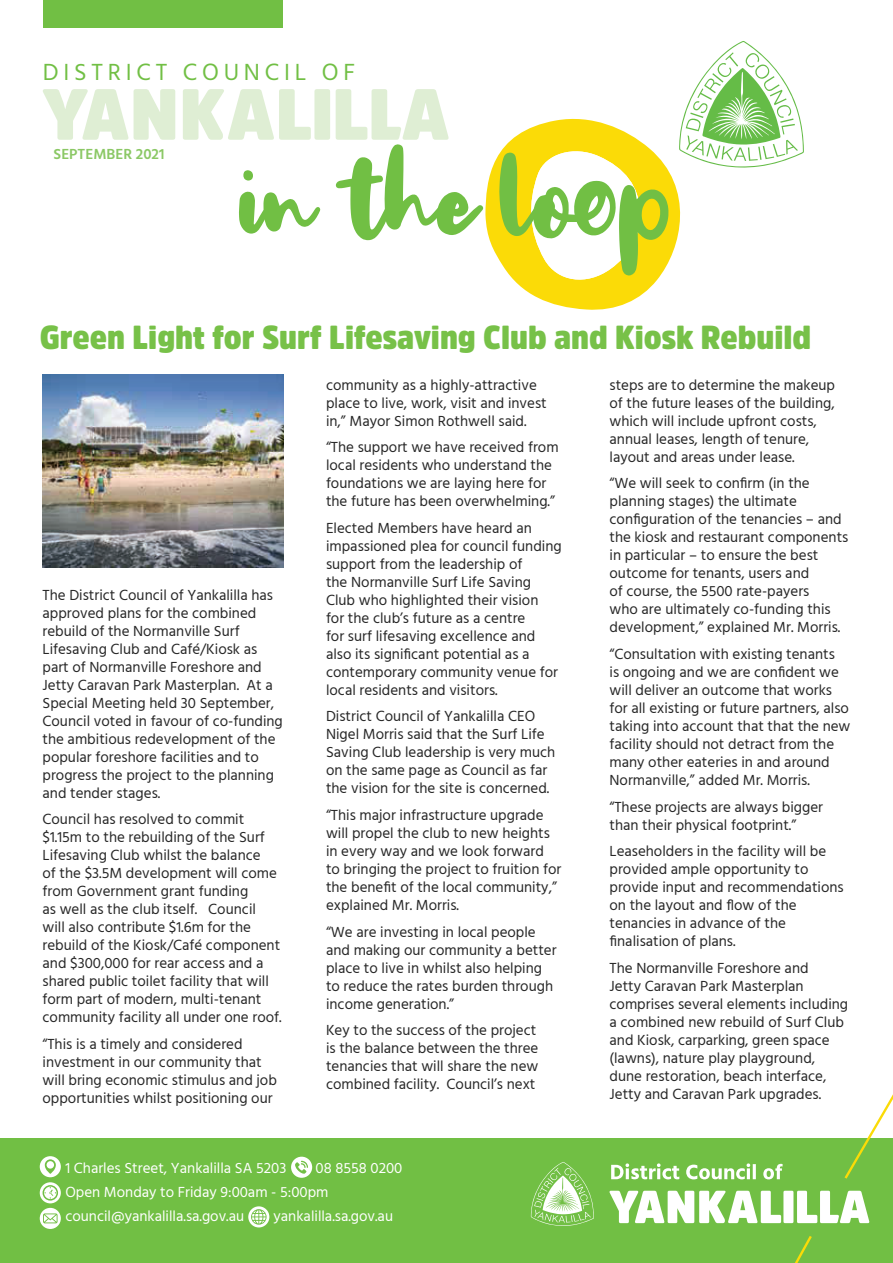
<style>
.page{position:relative;width:893px;height:1263px;background:#fff}
.page>*{position:absolute;margin:0;border:0;box-sizing:border-box;transform-origin:0 0}
.t1{font:114px "Big Snow";color:#71bf44}
.t2{font:900 33px "Amsi Pro Narw";color:#77c148}
.t3{font:24px "Hind";letter-spacing:.2em;color:#71bf44}
.t4{font:15px/18px "Hind";color:#272727}
.t5{font:15px/24px "Hind";color:#fff}
.t6{font:600 15px "Hind";color:#8bc865}
</style>
<div class="page">
<div style="left:0;top:1139px;width:893px;height:124px;background:#71bf44"></div>
<div style="left:40px;top:1156px;width:21px;height:21px;background:#fff;border-radius:50%"></div>
<svg style="left:45px;top:1159px;width:11px;height:15px"></svg>
<div style="left:291px;top:1157px;width:21px;height:21px;background:#fff;border-radius:50%"></div>
<svg style="left:295px;top:1161px;width:13px;height:13px"></svg>
<svg style="left:40px;top:1182px;width:21px;height:21px"></svg>
<svg style="left:43px;top:1185px;width:15px;height:15px"></svg>
<svg style="left:248px;top:1206px;width:21px;height:21px"></svg>
<svg style="left:251px;top:1209px;width:16px;height:16px"></svg>
<div style="left:40px;top:1208px;width:21px;height:21px;background:#fff;border-radius:50%"></div>
<svg style="left:43px;top:1213px;width:15px;height:10px"></svg>
<svg style="left:611px;top:1163px;width:172px;height:16px"></svg>
<svg style="left:842px;top:1094px;width:51px;height:85px"></svg>
<svg style="left:795px;top:1236px;width:17px;height:27px"></svg>
<svg style="left:797px;top:1191px;width:72px;height:32px"></svg>
<div style="left:783px;top:1191px;width:10px;height:32px;background:#fff;border-radius:2px"></div>
<svg style="left:609px;top:1191px;width:172px;height:32px"></svg>
<svg style="left:531px;top:1162px;width:63px;height:64px"></svg>
<div style="left:43px;top:0;width:239px;height:27px;background:#71bf44"></div>
<svg style="left:43px;top:89px;width:406px;height:51px"></svg>
<svg style="left:485px;top:41px;width:319px;height:269px"></svg>
<img style="left:43px;top:375px;width:240px;height:192px">
<h3 class="t3" style="left:43px;top:56px;width:314px">DISTRICT COUNCIL OF</h3>
<p class="t6" style="left:54px;top:145px;width:112px">SEPTEMBER 2021</p>
<h1 class="t1" style="left:239px;top:131px;width:435px">in the loop</h1>
<h2 class="t2" style="left:40px;top:315px;width:773px">Green Light for Surf Lifesaving Club and Kiosk Rebuild</h2>
<p class="t4" style="left:43px;top:586px;width:242px">The District Council of Yankalilla has approved plans for the combined rebuild of the Normanville Surf Lifesaving Club and Café/Kiosk as part of Normanville Foreshore and Jetty Caravan Park Masterplan. At a Special Meeting held 30 September, Council voted in favour of co-funding the ambitious redevelopment of the popular foreshore facilities and to progress the project to the planning and tender stages.</p>
<p class="t4" style="left:43px;top:811px;width:241px">Council has resolved to commit $1.15m to the rebuilding of the Surf Lifesaving Club whilst the balance<br>of the $3.5M development will come from Government grant funding<br>as well as the club itself. Council will also contribute $1.6m for the rebuild of the Kiosk/Café component and $300,000 for rear access and a shared public toilet facility that will form part of modern, multi-tenant community facility all under one roof.</p>
<p class="t4" style="left:43px;top:1035px;width:236px">“This is a timely and considered investment in our community that will bring economic stimulus and job opportunities whilst positioning our</p>
<p class="t4" style="left:326px;top:377px;width:222px">community as a highly-attractive place to live, work, visit and invest in,” Mayor Simon Rothwell said.</p>
<p class="t4" style="left:326px;top:439px;width:234px">“The support we have received from local residents who understand the foundations we are laying here for the future has been overwhelming.”</p>
<p class="t4" style="left:326px;top:520px;width:237px">Elected Members have heard an impassioned plea for council funding support from the leadership of<br>the Normanville Surf Life Saving Club who highlighted their vision<br>for the club’s future as a centre<br>for surf lifesaving excellence and also its significant potential as a contemporary community venue for local residents and visitors.</p>
<p class="t4" style="left:326px;top:708px;width:231px">District Council of Yankalilla CEO Nigel Morris said that the Surf Life Saving Club leadership is very much on the same page as Council as far the vision for the site is concerned.</p>
<p class="t4" style="left:326px;top:807px;width:237px">“This major infrastructure upgrade will propel the club to new heights in every way and we look forward to bringing the project to fruition for the benefit of the local community,” explained Mr. Morris.</p>
<p class="t4" style="left:326px;top:923px;width:232px">“We are investing in local people and making our community a better place to live in whilst also helping to reduce the rates burden through income generation.”</p>
<p class="t4" style="left:326px;top:1022px;width:214px">Key to the success of the project is the balance between the three tenancies that will share the new combined facility. Council’s next</p>
<p class="t5" style="left:65px;top:1157px;width:222px">1 Charles Street, Yankalilla SA 5203</p>
<p class="t5" style="left:65px;top:1157px;width:339px;text-indent:250px">08 8558 0200<br>Open Monday to Friday 9:00am - 5:00pm council@yankalilla.sa.gov.au</p>
<p class="t5" style="left:274px;top:1205px;width:121px">yankalilla.sa.gov.au</p>
<p class="t4" style="left:609px;top:377px;width:227px">steps are to determine the makeup of the future leases of the building, which will include upfront costs, annual leases, length of tenure, layout and areas under lease.</p>
<p class="t4" style="left:609px;top:475px;width:240px">“We will seek to confirm (in the planning stages) the ultimate configuration of the tenancies – and the kiosk and restaurant components in particular – to ensure the best outcome for tenants, users and<br>of course, the 5500 rate-payers<br>who are ultimately co-funding this development,” explained Mr. Morris.</p>
<p class="t4" style="left:609px;top:646px;width:242px">“Consultation with existing tenants<br>is ongoing and we are confident we will deliver an outcome that works for all existing or future partners, also taking into account that that the new facility should not detract from the many other eateries in and around Normanville,” added Mr. Morris.</p>
<p class="t4" style="left:609px;top:798px;width:215px">“These projects are always bigger than their physical footprint.”</p>
<p class="t4" style="left:609px;top:843px;width:236px">Leaseholders in the facility will be provided ample opportunity to provide input and recommendations on the layout and flow of the tenancies in advance of the finalisation of plans.</p>
<p class="t4" style="left:609px;top:959px;width:240px">The Normanville Foreshore and<br>Jetty Caravan Park Masterplan comprises several elements including a combined new rebuild of Surf Club and Kiosk, carparking, green space (lawns), nature play playground, dune restoration, beach interface, Jetty and Caravan Park upgrades.</p>
</div>
